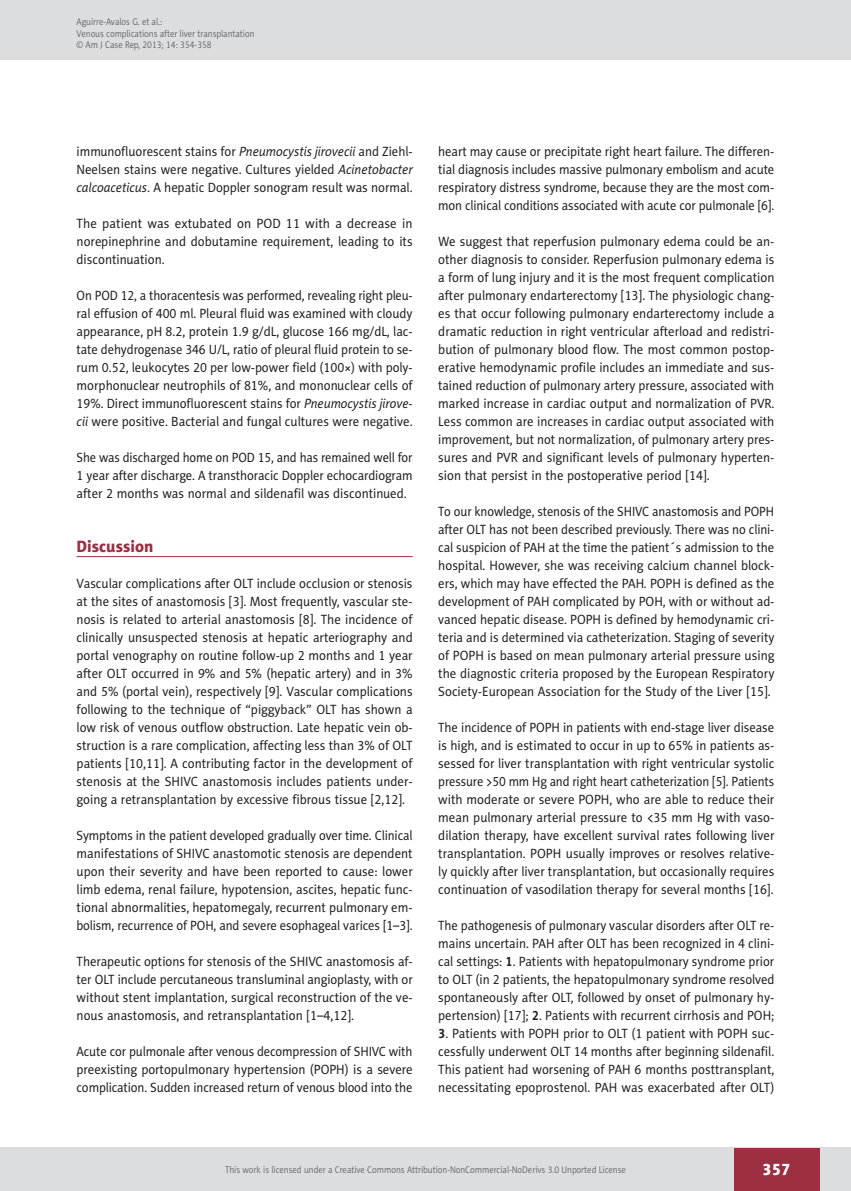
<style>
.page{position:relative;width:851px;height:1191px;background:#fff}
.page>*{position:absolute;margin:0;border:0;box-sizing:border-box;transform-origin:0 0}
.AJCR_Headline_1{font:16.5px "Naomi Sans EFN Heavy";color:#9d2f42}
.t1{font:16.5px "Naomi Sans EFN Heavy";color:#fff}
.AJCR_Body{font:13.5px/18px "Naomi Sans EFN";color:#231f20;text-align:justify;scale:.95 1}
.AJCR_Body-2{font:13.5px/18px "Naomi Sans EFN";color:#231f20;text-align:justify;scale:.93 1}
.AJCR_Body-3{font:13.5px/18px "Naomi Sans EFN";color:#231f20;text-align:justify;scale:.94 1}
.AJCR_Body-4{font:13.5px/18px "Naomi Sans EFN";color:#231f20;text-align:justify;scale:.92 1}
.AJCR_Body-5{font:13.5px/18px "Naomi Sans EFN";color:#231f20;text-align:justify;scale:.96 1}
.t2{font:9.75px/11.2px "Naomi Sans EFN Light";color:#57585a;scale:.9 1}
.s1{font-style:italic}
.s2{font-weight:700}
</style>
<div class="page">
<hr style="left:77px;top:556px;width:335px;height:1px;background:#9d2f42">
<div style="left:0;top:1148px;width:850px;height:43px;background:#dcdddf"></div>
<div style="left:733px;top:1148px;width:86px;height:42px;background:#9d2f42"></div>
<div style="left:0;top:0;width:850px;height:60px;background:#dcdddf"></div>
<p class="t2" style="left:77px;top:16px;width:199px">Aguirre-Avalos G. et al.:<br>Venous complications after liver transplantation © Am J Case Rep, 2013; 14: 354-358</p>
<p class="AJCR_Body-3" style="left:77px;top:142px;width:359px">immunofluorescent stains for <span class="s1">Pneumocystis jirovecii</span> and Ziehl-Neelsen stains were negative. Cultures yielded <span class="s1">Acinetobacter calcoaceticus</span>. A hepatic Doppler sonogram result was normal.</p>
<p class="AJCR_Body-5" style="left:77px;top:214px;width:351px">The patient was extubated on POD 11 with a decrease in norepinephrine and dobutamine requirement, leading to its discontinuation.</p>
<p class="AJCR_Body-4" style="left:77px;top:286px;width:367px">On POD 12, a thoracentesis was performed, revealing right pleu&shy;ral effusion of 400 ml. Pleural fluid was examined with cloudy appearance, pH 8.2, protein 1.9 g/dL, glucose 166 mg/dL, lac&shy;tate dehydrogenase 346 U/L, ratio of pleural fluid protein to se&shy;rum 0.52, leukocytes 20 per low-power field (100×) with poly&shy;morphonuclear neutrophils of 81%, and mononuclear cells of 19%. Direct immunofluorescent stains for <span class="s1">Pneumocystis jirove&shy;cii</span> were positive. Bacterial and fungal cultures were negative.</p>
<p class="AJCR_Body-4" style="left:77px;top:448px;width:367px">She was discharged home on POD 15, and has remained well for 1 year after discharge. A transthoracic Doppler echocardiogram after 2 months was normal and sildenafil was discontinued.</p>
<p class="AJCR_Headline_1" style="left:77px;top:536px;width:78px">Discussion</p>
<p class="AJCR_Body" style="left:77px;top:574px;width:355px">Vascular complications after OLT include occlusion or stenosis at the sites of anastomosis [3]. Most frequently, vascular ste&shy;nosis is related to arterial anastomosis [8]. The incidence of clinically unsuspected stenosis at hepatic arteriography and portal venography on routine follow-up 2 months and 1 year after OLT occurred in 9% and 5% (hepatic artery) and in 3% and 5% (portal vein), respectively [9]. Vascular complications following to the technique of “piggyback” OLT has shown a low risk of venous outflow obstruction. Late hepatic vein ob&shy;struction is a rare complication, affecting less than 3% of OLT patients [10,11]. A contributing factor in the development of stenosis at the SHIVC anastomosis includes patients under&shy;going a retransplantation by excessive fibrous tissue [2,12].</p>
<p class="AJCR_Body-2" style="left:77px;top:826px;width:363px">Symptoms in the patient developed gradually over time. Clinical manifestations of SHIVC anastomotic stenosis are dependent upon their severity and have been reported to cause: lower limb edema, renal failure, hypotension, ascites, hepatic func&shy;tional abnormalities, hepatomegaly, recurrent pulmonary em&shy;bolism, recurrence of POH, and severe esophageal varices [1–3].</p>
<p class="AJCR_Body-3" style="left:77px;top:952px;width:359px">Therapeutic options for stenosis of the SHIVC anastomosis af&shy;ter OLT include percutaneous transluminal angioplasty, with or without stent implantation, surgical reconstruction of the ve&shy;nous anastomosis, and retransplantation [1–4,12].</p>
<p class="AJCR_Body-2" style="left:77px;top:1042px;width:363px">Acute cor pulmonale after venous decompression of SHIVC with preexisting portopulmonary hypertension (POPH) is a severe complication. Sudden increased return of venous blood into the</p>
<p class="AJCR_Body-3" style="left:438px;top:142px;width:359px">heart may cause or precipitate right heart failure. The differen&shy;tial diagnosis includes massive pulmonary embolism and acute respiratory distress syndrome, because they are the most com&shy;mon clinical conditions associated with acute cor pulmonale [6].</p>
<p class="AJCR_Body" style="left:438px;top:232px;width:355px">We suggest that reperfusion pulmonary edema could be an&shy;other diagnosis to consider. Reperfusion pulmonary edema is a form of lung injury and it is the most frequent complication after pulmonary endarterectomy [13]. The physiologic chang&shy;es that occur following pulmonary endarterectomy include a dramatic reduction in right ventricular afterload and redistri&shy;bution of pulmonary blood flow. The most common postop&shy;erative hemodynamic profile includes an immediate and sus&shy;tained reduction of pulmonary artery pressure, associated with marked increase in cardiac output and normalization of PVR.<br>Less common are increases in cardiac output associated with improvement, but not normalization, of pulmonary artery pres&shy;sures and PVR and significant levels of pulmonary hyperten&shy;sion that persist in the postoperative period [14].</p>
<p class="AJCR_Body-2" style="left:438px;top:502px;width:363px">To our knowledge, stenosis of the SHIVC anastomosis and POPH after OLT has not been described previously. There was no clini&shy;cal suspicion of PAH at the time the patient´s admission to the hospital. However, she was receiving calcium channel block&shy;ers, which may have effected the PAH. POPH is defined as the development of PAH complicated by POH, with or without ad&shy;vanced hepatic disease. POPH is defined by hemodynamic cri&shy;teria and is determined via catheterization. Staging of severity of POPH is based on mean pulmonary arterial pressure using the diagnostic criteria proposed by the European Respiratory Society-European Association for the Study of the Liver [15].</p>
<p class="AJCR_Body-3" style="left:438px;top:718px;width:359px">The incidence of POPH in patients with end-stage liver disease is high, and is estimated to occur in up to 65% in patients as&shy;sessed for liver transplantation with right ventricular systolic pressure &gt;50 mm Hg and right heart catheterization [5]. Patients with moderate or severe POPH, who are able to reduce their mean pulmonary arterial pressure to &lt;35 mm Hg with vaso&shy;dilation therapy, have excellent survival rates following liver transplantation. POPH usually improves or resolves relative&shy;ly quickly after liver transplantation, but occasionally requires continuation of vasodilation therapy for several months [16].</p>
<p class="AJCR_Body-2" style="left:438px;top:916px;width:363px">The pathogenesis of pulmonary vascular disorders after OLT re&shy;mains uncertain. PAH after OLT has been recognized in 4 clini&shy;cal settings: <span class="s2">1</span>. Patients with hepatopulmonary syndrome prior to OLT (in 2 patients, the hepatopulmonary syndrome resolved spontaneously after OLT, followed by onset of pulmonary hy&shy;pertension) [17]; <span class="s2">2</span>. Patients with recurrent cirrhosis and POH;</p>
<p class="AJCR_Body" style="left:438px;top:1024px;width:355px"><span class="s2">3</span>. Patients with POPH prior to OLT (1 patient with POPH suc&shy;cessfully underwent OLT 14 months after beginning sildenafil.<br>This patient had worsening of PAH 6 months posttransplant, necessitating epoprostenol. PAH was exacerbated after OLT)</p>
<p class="t2" style="left:225px;top:1164px;width:447px">This work is licensed under a Creative Commons Attribution-NonCommercial-NoDerivs 3.0 Unported License</p>
<p class="t1" style="left:762px;top:1159px;width:30px">357</p>
</div>
